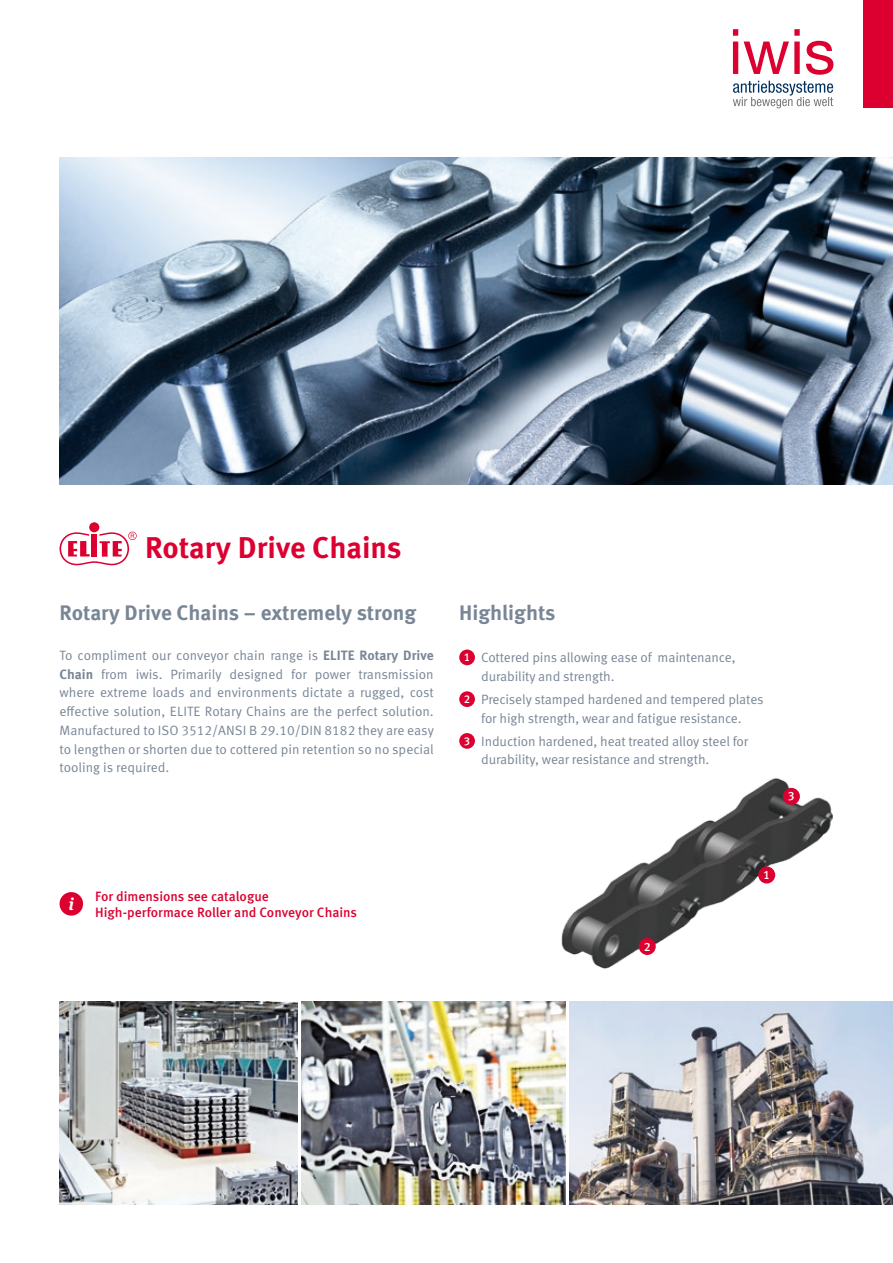
<style>
.page{position:relative;width:893px;height:1263px;background:#fff}
.page>*{position:absolute;margin:0;border:0;box-sizing:border-box;transform-origin:0 0}
.t1{font:700 30px "Meta OT";color:#dc0031}
.t2{font:700 21px "Meta OT";color:#798696}
.t3{font:italic 700 17.1px "Meta Serif Pro";color:#fff}
.t4{font:13.5px/18.8px "Meta OT";letter-spacing:-.01em;color:#798696}
.t5{font:500 13.5px/16.5px "Meta OT";color:#dc0031}
.t6{font:500 12.15px "Meta OT";color:#fff}
.s1{font-weight:700}
.s2{font-weight:500;font-size:11.4px;color:#fff}
</style>
<div class="page">
<div style="left:459px;top:649px;width:16px;height:16px;background:#dc0031;border-radius:50%"></div>
<div style="left:459px;top:691px;width:16px;height:16px;background:#dc0031;border-radius:50%"></div>
<div style="left:459px;top:733px;width:16px;height:16px;background:#dc0031;border-radius:50%"></div>
<div style="left:60px;top:892px;width:23px;height:24px;background:#dc0031;border-radius:50%"></div>
<svg style="left:733px;top:81px;width:100px;height:27px"></svg>
<svg style="left:733px;top:29px;width:100px;height:46px"></svg>
<div style="left:863px;top:0;width:30px;height:108px;background:#dc0031"></div>
<img style="left:60px;top:157px;width:833px;height:328px">
<img style="left:561px;top:778px;width:272px;height:191px">
<div style="left:639px;top:938px;width:17px;height:17px;background:#dc0031;border-radius:50%"></div>
<div style="left:783px;top:788px;width:17px;height:17px;background:#dc0031;border-radius:50%"></div>
<div style="left:758px;top:866px;width:17px;height:17px;background:#dc0031;border-radius:50%"></div>
<div style="left:89px;top:522px;width:10px;height:10px;background:#dc0031;border-radius:50%"></div>
<svg style="left:60px;top:532px;width:77px;height:33px"></svg>
<img style="left:570px;top:1001px;width:323px;height:203px">
<img style="left:302px;top:1001px;width:264px;height:203px">
<img style="left:60px;top:1001px;width:238px;height:203px">
<h1 class="t1" style="left:145px;top:528px;width:258px">Rotary Drive Chains</h1>
<h2 class="t2" style="left:60px;top:599px;width:358px">Rotary Drive Chains – extremely strong</h2>
<p class="t4" style="left:60px;top:646px;width:376px;text-align:justify">To compliment our conveyor chain range is <span class="s1">ELITE Rotary Drive Chain</span> from iwis. Primarily designed for power transmission where extreme loads and environments dictate a rugged, cost effective solution, ELITE Rotary Chains are the perfect solution.<br>Manufactured to ISO 3512/ANSI B 29.10/DIN 8182 they are easy to lengthen or shorten due to cottered pin retention so no special tooling is required.</p>
<h2 class="t2" style="left:459px;top:599px;width:98px">Highlights</h2>
<p class="t4" style="left:481px;top:648px;width:256px;text-indent:-17px"><span class="s2">1</span> Cottered pins allowing ease of maintenance, durability and strength.</p>
<p class="t4" style="left:464px;top:690px;width:301px;text-align:center"><span class="s2">2</span> Precisely stamped hardened and tempered plates for high strength, wear and fatigue resistance.</p>
<p class="t4" style="left:481px;top:732px;width:269px;text-indent:-17px"><span class="s2">3</span> Induction hardened, heat treated alloy steel for durability, wear resistance and strength.</p>
<p class="t6" style="left:788px;top:789px;width:8px">3</p>
<p class="t3" style="left:69px;top:891px;width:7px">i</p>
<p class="t5" style="left:95px;top:888px;width:263px">For dimensions see catalogue<br>High-performace Roller and Conveyor Chains</p>
<p class="t6" style="left:644px;top:939px;width:8px">2</p>
<p class="t6" style="left:763px;top:867px;width:8px">1</p>
</div>
